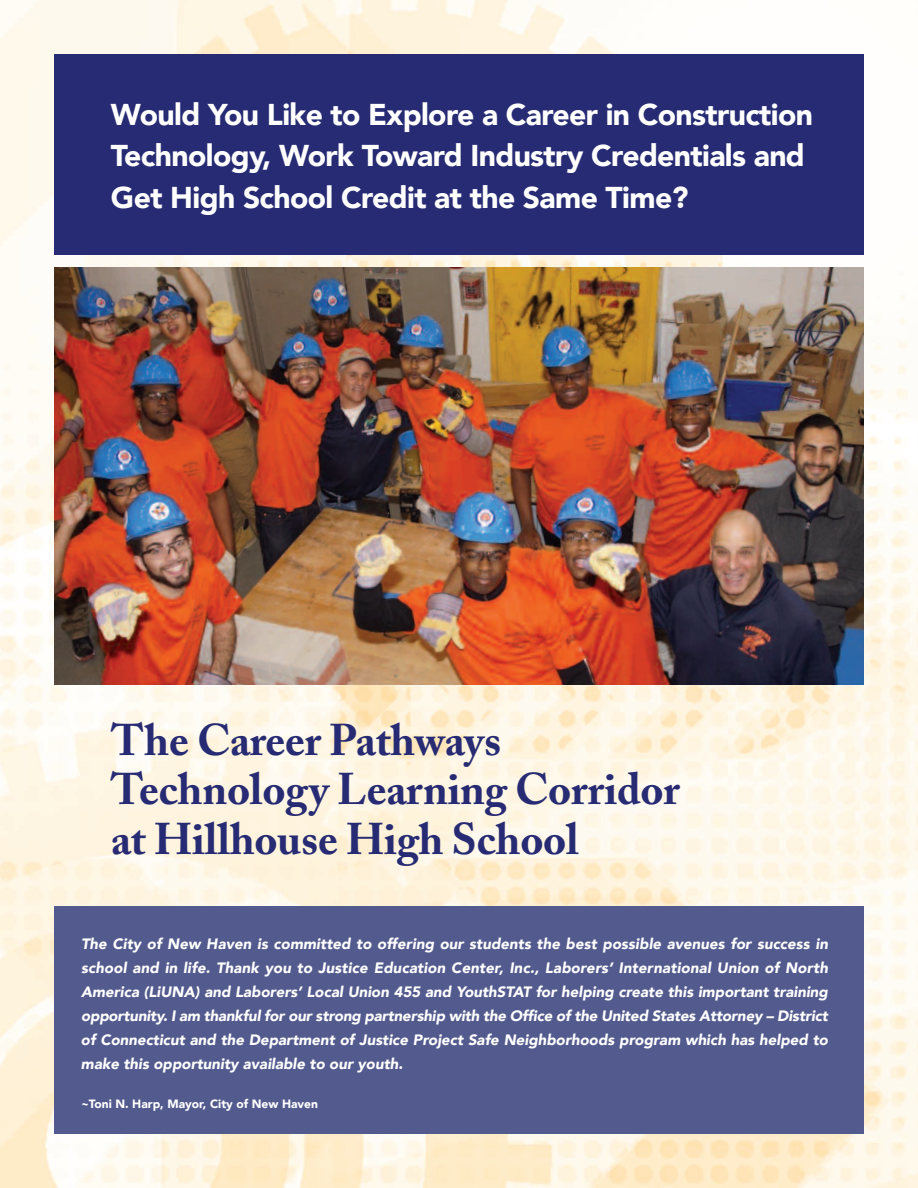
<style>
.page{position:relative;width:918px;height:1188px;background:#fff}
.page>*{position:absolute;margin:0;border:0;box-sizing:border-box;transform-origin:0 0}
.t1{font:700 44.1px/49.5px "Adobe Caslon";letter-spacing:-.005em;color:#272b73}
.t2{font:900 30px/41.8px "Avenir";letter-spacing:-.02em;color:#fff}
.t3{font:italic 900 15px/24px "Avenir";color:#fff;text-align:justify}
.t4{font:900 12px "Avenir";color:#fff}
</style>
<div class="page">
<img style="left:0;top:0;width:918px;height:1188px">
<img style="left:54px;top:268px;width:810px;height:417px">
<div style="left:54px;top:54px;width:810px;height:200px;background:#272b73"></div>
<div style="left:54px;top:906px;width:810px;height:228px;background:#535b8e"></div>
<h2 class="t2" style="left:111px;top:94px;width:704px">Would You Like to Explore a Career in Construction<br>Technology, Work Toward Industry Credentials and<br>Get High School Credit at the Same Time?</h2>
<h1 class="t1" style="left:111px;top:720px;width:570px">The Career Pathways<br>Technology Learning Corridor at Hillhouse High School</h1>
<p class="t3" style="left:81px;top:932px;width:749px">The City of New Haven is committed to offering our students the best possible avenues for success in school and in life. Thank you to Justice Education Center, Inc., Laborers’ International Union of North America (LiUNA) and Laborers’ Local Union 455 and YouthSTAT for helping create this important training opportunity. I am thankful for our strong partnership with the Office of the United States Attorney – District of Connecticut and the Department of Justice Project Safe Neighborhoods program which has helped to make this opportunity available to our youth.</p>
<p class="t4" style="left:81px;top:1096px;width:239px">~Toni N. Harp, Mayor, City of New Haven</p>
</div>
